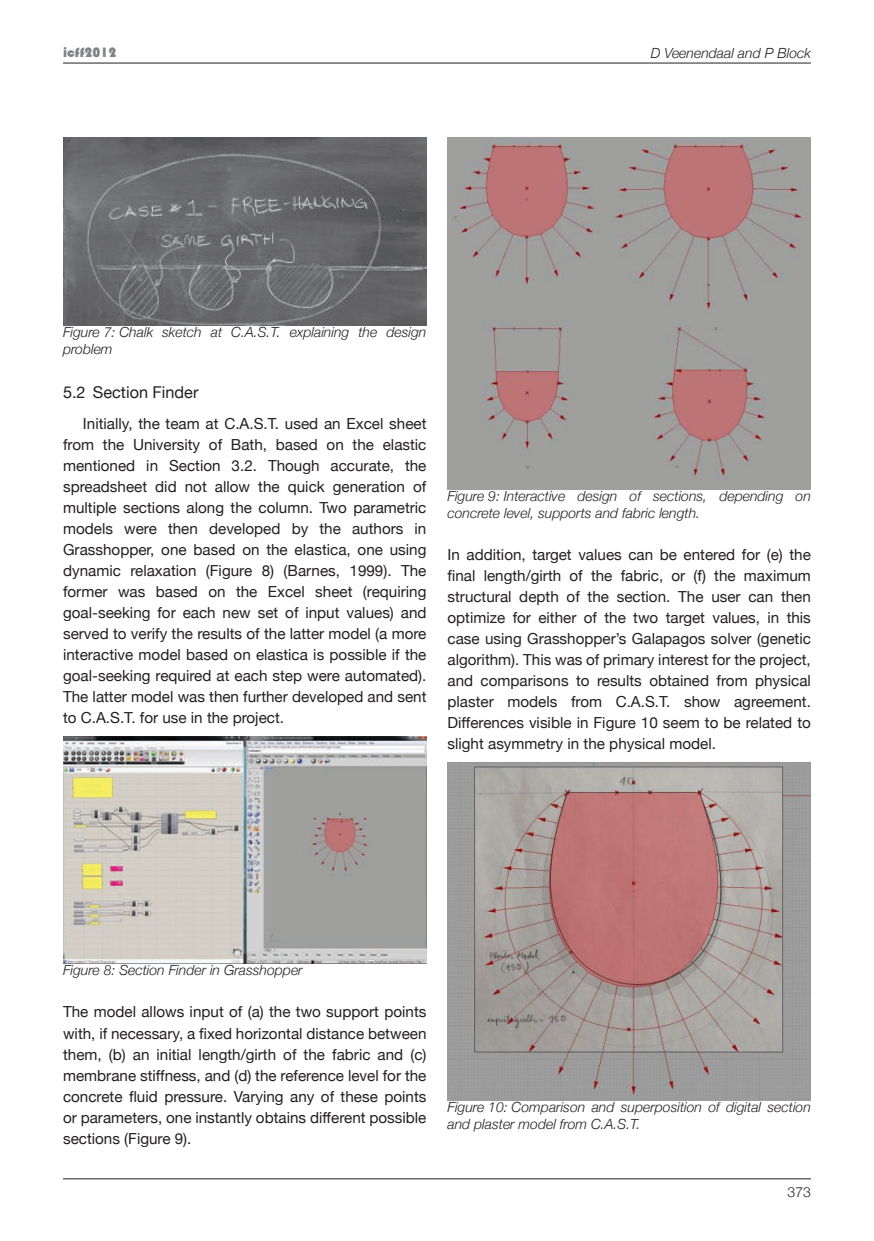
<style>
.page{position:relative;width:874px;height:1241px;background:#fff}
.page>*{position:absolute;margin:0;border:0;box-sizing:border-box;transform-origin:0 0}
.t1{font:16.28px "Helvetica Neue";color:#231f20}
.t2{font:15.22px/21px "Helvetica Neue";color:#231f20;text-align:justify}
.t3{font:italic 300 14px/16.8px "Helvetica Neue";color:#231f20}
.t4{font:14px "Bauhaus 93";color:#808285}
.t5{font:300 14px "Helvetica Neue";color:#231f20}
</style>
<div class="page">
<hr style="left:63px;top:1178px;width:747px;height:1px;background:#231f20">
<hr style="left:63px;top:63px;width:747px;height:1px;background:#231f20">
<img style="left:63px;top:138px;width:363px;height:187px">
<img style="left:63px;top:736px;width:363px;height:227px">
<img style="left:447px;top:138px;width:363px;height:351px">
<img style="left:447px;top:762px;width:363px;height:337px">
<p class="t4" style="left:63px;top:44px;width:55px">icff2012</p>
<p class="t3" style="left:650px;top:44px;width:161px">D Veenendaal and P Block</p>
<p class="t3" style="left:63px;top:324px;width:365px">Figure 7: Chalk sketch at C.A.S.T. explaining the design problem</p>
<p class="t1" style="left:63px;top:382px;width:137px">5.2 Section Finder</p>
<p class="t2" style="left:63px;top:412px;width:365px;text-indent:20px">Initially, the team at C.A.S.T. used an Excel sheet from the University of Bath, based on the elastic mentioned in Section 3.2. Though accurate, the spreadsheet did not allow the quick generation of multiple sections along the column. Two parametric models were then developed by the authors in Grasshopper, one based on the elastica, one using dynamic relaxation (Figure 8) (Barnes, 1999). The former was based on the Excel sheet (requiring goal-seeking for each new set of input values) and served to verify the results of the latter model (a more interactive model based on elastica is possible if the goal-seeking required at each step were automated).<br>The latter model was then further developed and sent to C.A.S.T. for use in the project.</p>
<p class="t3" style="left:447px;top:487px;width:365px">Figure 9: Interactive design of sections, depending on concrete level, supports and fabric length.</p>
<p class="t2" style="left:447px;top:544px;width:365px">In addition, target values can be entered for (e) the final length/girth of the fabric, or (f) the maximum structural depth of the section. The user can then optimize for either of the two target values, in this case using Grasshopper’s Galapagos solver (genetic algorithm). This was of primary interest for the project, and comparisons to results obtained from physical plaster models from C.A.S.T. show agreement.<br>Differences visible in Figure 10 seem to be related to slight asymmetry in the physical model.</p>
<p class="t3" style="left:63px;top:961px;width:241px">Figure 8: Section Finder in Grasshopper</p>
<p class="t2" style="left:63px;top:1001px;width:365px">The model allows input of (a) the two support points with, if necessary, a fixed horizontal distance between them, (b) an initial length/girth of the fabric and (c) membrane stiffness, and (d) the reference level for the concrete fluid pressure. Varying any of these points or parameters, one instantly obtains different possible sections (Figure 9).</p>
<p class="t3" style="left:447px;top:1098px;width:365px">Figure 10: Comparison and superposition of digital section and plaster model from C.A.S.T.</p>
<p class="t5" style="left:787px;top:1182px;width:25px">373</p>
</div>
